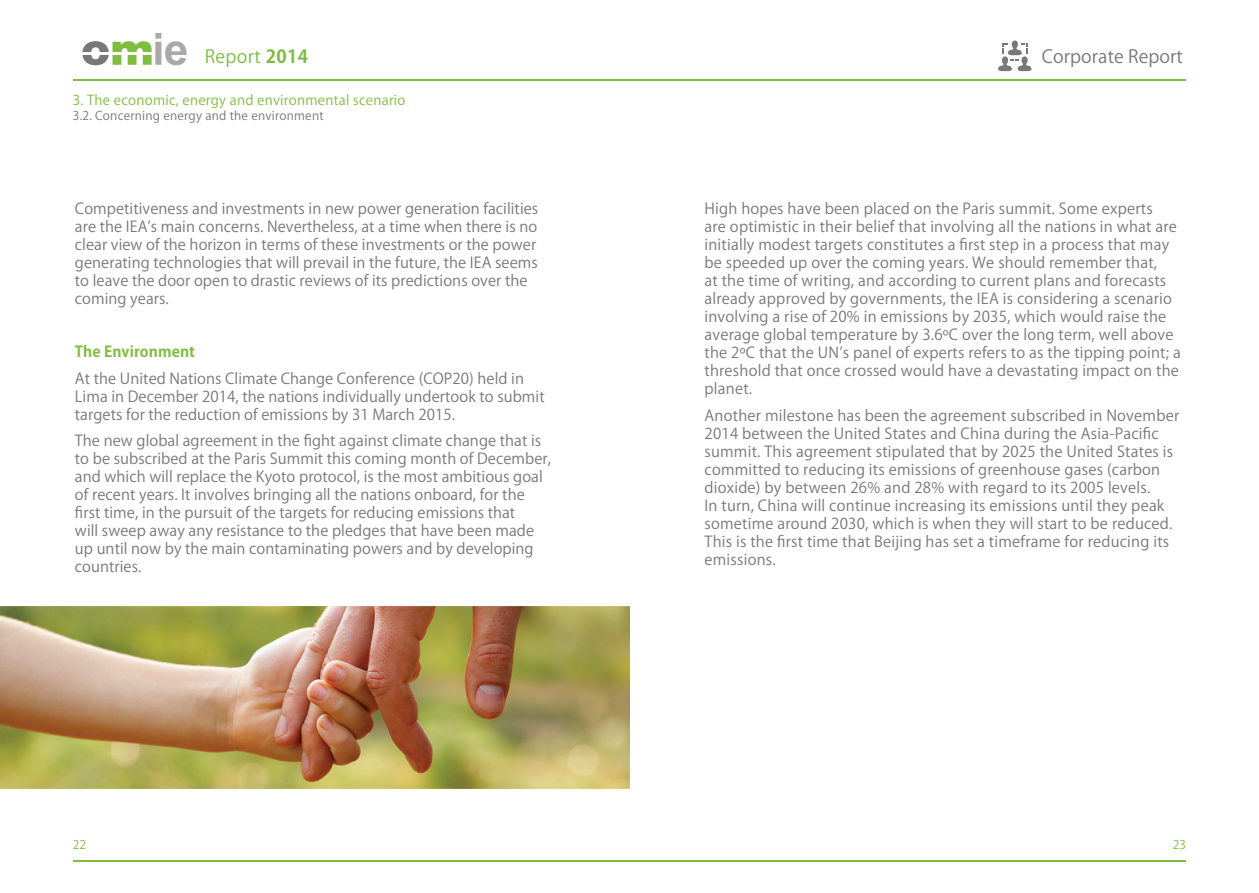
<style>
.page{position:relative;width:1259px;height:893px;background:#fff}
.page>*{position:absolute;margin:0;border:0;box-sizing:border-box;transform-origin:0 0}
.t1{font:18px "Koz Go Pr 6 N";letter-spacing:.005em;color:#787779}
.t2{font:18px "Koz Go Pr 6 N";letter-spacing:.02em;color:#7fbd41}
.t3{font:15px/18px "Koz Go Pr 6 N";letter-spacing:.015em;color:#787779}
.t4{font:700 15px "Koz Go Pr 6 N";letter-spacing:.005em;color:#7fbd41}
.t5{font:13.5px "Koz Go Pr 6 N";letter-spacing:.02em;color:#7fbd41}
.t6{font:12px "Koz Go Pr 6 N";letter-spacing:.02em;color:#787779}
.t7{font:12px "Koz Go Pr 6 N";color:#7fbd41}
.s1{font-weight:700}
</style>
<div class="page">
<svg style="left:82px;top:33px;width:105px;height:32px"></svg>
<hr style="left:73px;top:79px;width:556px;height:2px;background:#7fbd41">
<hr style="left:73px;top:860px;width:556px;height:2px;background:#7fbd41">
<hr style="left:629px;top:79px;width:557px;height:2px;background:#7fbd41">
<hr style="left:629px;top:860px;width:557px;height:2px;background:#7fbd41">
<svg style="left:998px;top:41px;width:33px;height:30px"></svg>
<img style="left:0;top:607px;width:629px;height:182px">
<p class="t2" style="left:205px;top:47px;width:105px">Report <span class="s1">2014</span></p>
<p class="t5" style="left:73px;top:92px;width:334px">3. The economic, energy and environmental scenario</p>
<p class="t6" style="left:73px;top:109px;width:252px">3.2. Concerning energy and the environment</p>
<p class="t3" style="left:75px;top:200px;width:465px">Competitiveness and investments in new power generation facilities are the IEA’s main concerns. Nevertheless, at a time when there is no clear view of the horizon in terms of these investments or the power generating technologies that will prevail in the future, the IEA seems to leave the door open to drastic reviews of its predictions over the coming years.</p>
<p class="t4" style="left:75px;top:343px;width:122px">The Environment</p>
<p class="t3" style="left:75px;top:369px;width:471px">At the United Nations Climate Change Conference (COP20) held in<br>Lima in December 2014, the nations individually undertook to submit targets for the reduction of emissions by 31 March 2015.</p>
<p class="t3" style="left:75px;top:432px;width:477px">The new global agreement in the fight against climate change that is to be subscribed at the Paris Summit this coming month of December, and which will replace the Kyoto protocol, is the most ambitious goal of recent years. It involves bringing all the nations onboard, for the first time, in the pursuit of the targets for reducing emissions that<br>will sweep away any resistance to the pledges that have been made up until now by the main contaminating powers and by developing countries.</p>
<p class="t1" style="left:1042px;top:47px;width:143px">Corporate Report</p>
<p class="t3" style="left:704px;top:200px;width:478px">High hopes have been placed on the Paris summit. Some experts<br>are optimistic in their belief that involving all the nations in what are initially modest targets constitutes a first step in a process that may be speeded up over the coming years. We should remember that,<br>at the time of writing, and according to current plans and forecasts already approved by governments, the IEA is considering a scenario involving a rise of 20% in emissions by 2035, which would raise the average global temperature by 3.6ºC over the long term, well above the 2ºC that the UN’s panel of experts refers to as the tipping point; a threshold that once crossed would have a devastating impact on the planet.</p>
<p class="t3" style="left:704px;top:406px;width:476px">Another milestone has been the agreement subscribed in November 2014 between the United States and China during the Asia-Pacific summit. This agreement stipulated that by 2025 the United States is committed to reducing its emissions of greenhouse gases (carbon dioxide) by between 26% and 28% with regard to its 2005 levels.<br>In turn, China will continue increasing its emissions until they peak sometime around 2030, which is when they will start to be reduced.<br>This is the first time that Beijing has set a timeframe for reducing its emissions.</p>
<p class="t7" style="left:73px;top:838px;width:15px">22</p>
<p class="t7" style="left:1173px;top:838px;width:15px">23</p>
</div>
